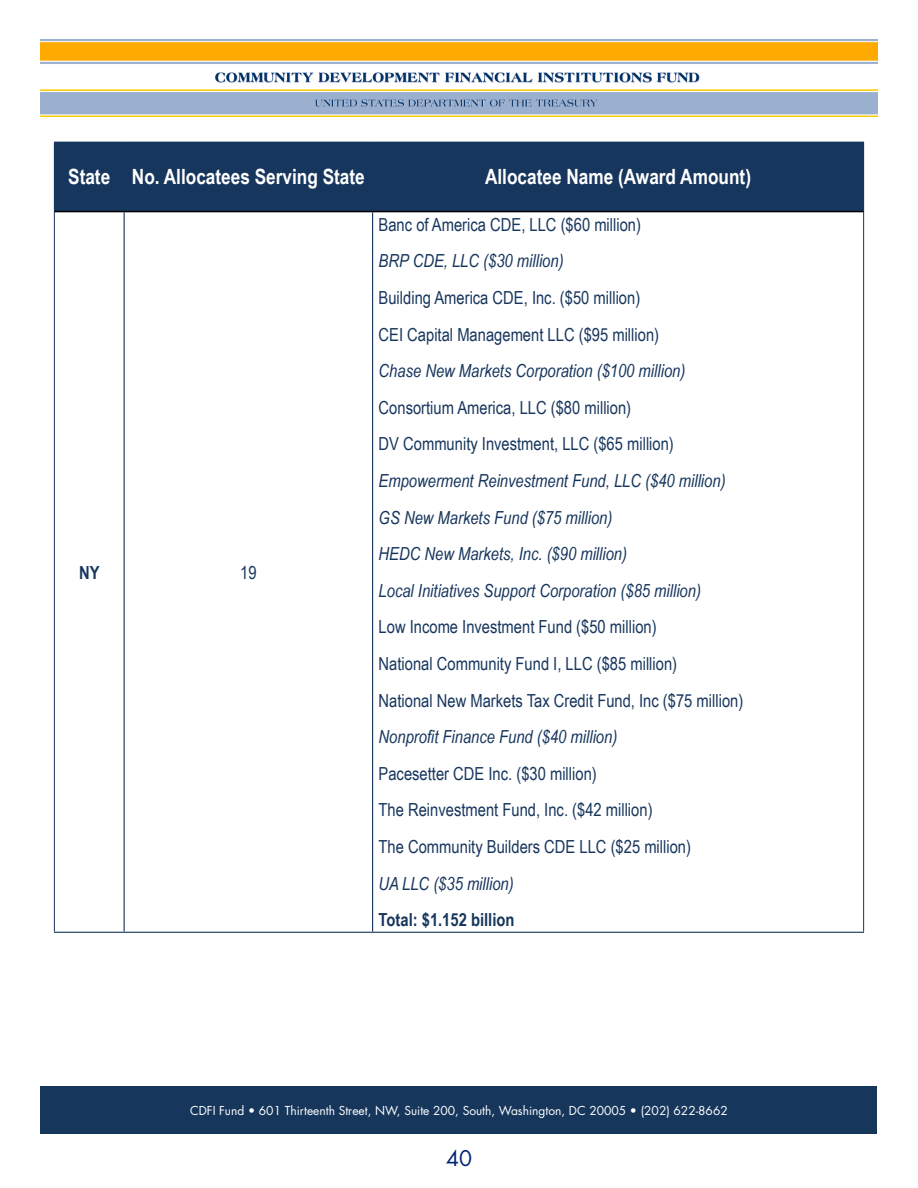
<style>
.page{position:relative;width:918px;height:1188px;background:#fff}
.page>*{position:absolute;margin:0;border:0;box-sizing:border-box;transform-origin:0 0}
.t1{font:700 21px "Arial Narrow";color:#fff}
.t2{font:21px "Futura";color:#002673}
.t3{font:18px/36.6px "Arial Narrow";color:#17365d}
.t4{font:700 18px "Arial Narrow";color:#17365d}
.t5{font:12px "Futura";color:#fff}
.s1{font-style:italic}
.s2{font-weight:700}
</style>
<div class="page">
<img style="left:40px;top:39px;width:838px;height:77px">
<div style="left:40px;top:1086px;width:838px;height:48px;background:#16365c"></div>
<div style="left:54px;top:142px;width:70px;height:70px;background:#17365d"></div>
<div style="left:124px;top:142px;width:249px;height:70px;background:#17365d"></div>
<div style="left:373px;top:142px;width:491px;height:70px;background:#17365d"></div>
<hr style="left:54px;top:212px;width:1px;height:720px;background:#17365d">
<hr style="left:863px;top:212px;width:1px;height:720px;background:#17365d">
<hr style="left:124px;top:212px;width:1px;height:720px;background:#17365d">
<hr style="left:372px;top:212px;width:1px;height:720px;background:#17365d">
<hr style="left:54px;top:932px;width:70px;height:1px;background:#17365d">
<hr style="left:124px;top:932px;width:249px;height:1px;background:#17365d">
<hr style="left:373px;top:932px;width:491px;height:1px;background:#17365d">
<hr style="left:55px;top:211px;width:69px;height:1px;background:#000">
<hr style="left:124px;top:211px;width:249px;height:1px;background:#000">
<hr style="left:373px;top:211px;width:490px;height:1px;background:#000">
<p class="t1" style="left:68px;top:161px;width:44px">State</p>
<p class="t1" style="left:132px;top:161px;width:234px">No. Allocatees Serving State</p>
<p class="t1" style="left:485px;top:161px;width:268px">Allocatee Name (Award Amount)</p>
<p class="t4" style="left:79px;top:559px;width:22px">NY</p>
<p class="t3" style="left:240px;top:553px;width:18px">19</p>
<p class="t3" style="left:379px;top:206px;width:366px">Banc of America CDE, LLC ($60 million)<br><span class="s1">BRP CDE, LLC ($30 million)<br></span>Building America CDE, Inc. ($50 million)<br>CEI Capital Management LLC ($95 million)<br><span class="s1">Chase New Markets Corporation ($100 million)<br></span>Consortium America, LLC ($80 million)<br>DV Community Investment, LLC ($65 million)<br><span class="s1">Empowerment Reinvestment Fund, LLC ($40 million)<br>GS New Markets Fund ($75 million)<br>HEDC New Markets, Inc. ($90 million)<br>Local Initiatives Support Corporation ($85 million)<br></span>Low Income Investment Fund ($50 million)<br>National Community Fund I, LLC ($85 million)<br>National New Markets Tax Credit Fund, Inc ($75 million)<br><span class="s1">Nonprofit Finance Fund ($40 million)<br></span>Pacesetter CDE Inc. ($30 million)<br>The Reinvestment Fund, Inc. ($42 million)<br>The Community Builders CDE LLC ($25 million)<br><span class="s1">UA LLC ($35 million)<br></span><span class="s2">Total: $1.152 billion</span></p>
<p class="t5" style="left:190px;top:1103px;width:539px">CDFI Fund • 601 Thirteenth Street, NW, Suite 200, South, Washington, DC 20005 • (202) 622-8662</p>
<p class="t2" style="left:446px;top:1145px;width:27px">40</p>
</div>
